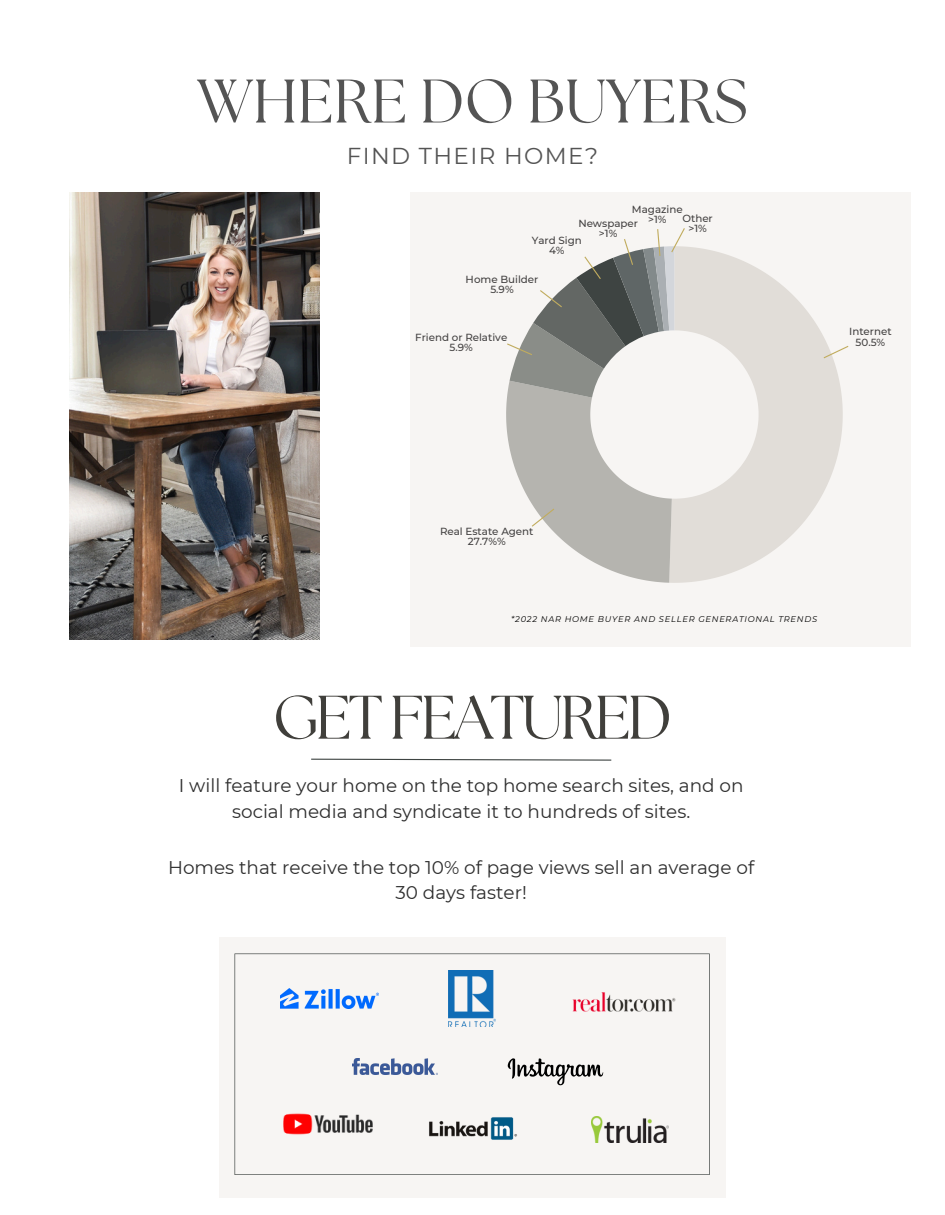
<style>
.page{position:relative;width:945px;height:1215px;background:#fff}
.page>*{position:absolute;margin:0;border:0;box-sizing:border-box;transform-origin:0 0}
.t1{font:61.35px "The Seasons";color:#545454}
.t2{font:61.35px "The Seasons";letter-spacing:-.05em;color:#403f3b}
.t3{font:22.95px "Montserrat";letter-spacing:.06em;color:#545454}
.t4{font:18.45px/25.3px "Montserrat";color:#2e2e2e;text-align:center}
.t5{font:500 10.35px/10.1px "Montserrat";color:#434141;text-align:center}
.t6{font:italic 8.25px "Montserrat";letter-spacing:.09em;color:#000}
</style>
<div class="page">
<div style="left:410px;top:192px;width:500px;height:454px;background:#f7f5f3"></div>
<svg style="left:686px;top:247px;width:157px;height:336px;fill:#e1ddd8"></svg>
<svg style="left:822px;top:345px;width:27px;height:14px"></svg>
<svg style="left:506px;top:228px;width:180px;height:355px"></svg>
<img style="left:70px;top:192px;width:250px;height:448px">
<div style="left:219px;top:937px;width:507px;height:261px;background:#f7f5f3"></div>
<svg style="left:235px;top:953px;width:475px;height:222px"></svg>
<img style="left:281px;top:988px;width:98px;height:21px">
<img style="left:591px;top:1116px;width:78px;height:26px">
<img style="left:567px;top:985px;width:115px;height:35px">
<img style="left:353px;top:1058px;width:84px;height:17px">
<svg style="left:508px;top:1058px;width:95px;height:27px"></svg>
<img style="left:270px;top:1107px;width:119px;height:41px">
<img style="left:415px;top:1107px;width:115px;height:44px">
<img style="left:449px;top:971px;width:47px;height:56px">
<svg style="left:311px;top:758px;width:301px;height:3px"></svg>
<h4 class="t1" style="left:197px;top:73px;width:552px">WHERE DO BUYERS</h4>
<p class="t3" style="left:347px;top:141px;width:253px">FIND THEIR HOME?</p>
<h2 class="t5" style="left:632px;top:204px;width:52px">Magazine</h2>
<p class="t5" style="left:578px;top:218px;width:61px">Newspaper</p>
<h1 class="t5" style="left:682px;top:213px;width:32px">Other &gt;1%</h1>
<h2 class="t5" style="left:648px;top:214px;width:20px">&gt;1%</h2>
<p class="t5" style="left:599px;top:228px;width:20px">&gt;1%</p>
<h4 class="t5" style="left:532px;top:236px;width:52px">Yard Sign<br>4%</h4>
<h4 class="t5" style="left:466px;top:274px;width:74px">Home Builder<br>5.9%</h4>
<h4 class="t5" style="left:415px;top:333px;width:94px">Friend or Relative<br>5.9%</h4>
<p class="t5" style="left:849px;top:327px;width:44px">Internet<br>50.5%</p>
<p class="t5" style="left:440px;top:526px;width:95px">Real Estate Agent<br>27.7%%</p>
<p class="t6" style="left:511px;top:614px;width:307px">*2022 NAR HOME BUYER AND SELLER GENERATIONAL TRENDS</p>
<p class="t2" style="left:273px;top:690px;width:401px">GET FEATURED</p>
<p class="t4" style="left:179px;top:773px;width:566px">I will feature your home on the top home search sites, and on social media and syndicate it to hundreds of sites.</p>
<p class="t4" style="left:168px;top:855px;width:588px">Homes that receive the top 10% of page views sell an average of<br>30 days faster!</p>
</div>
